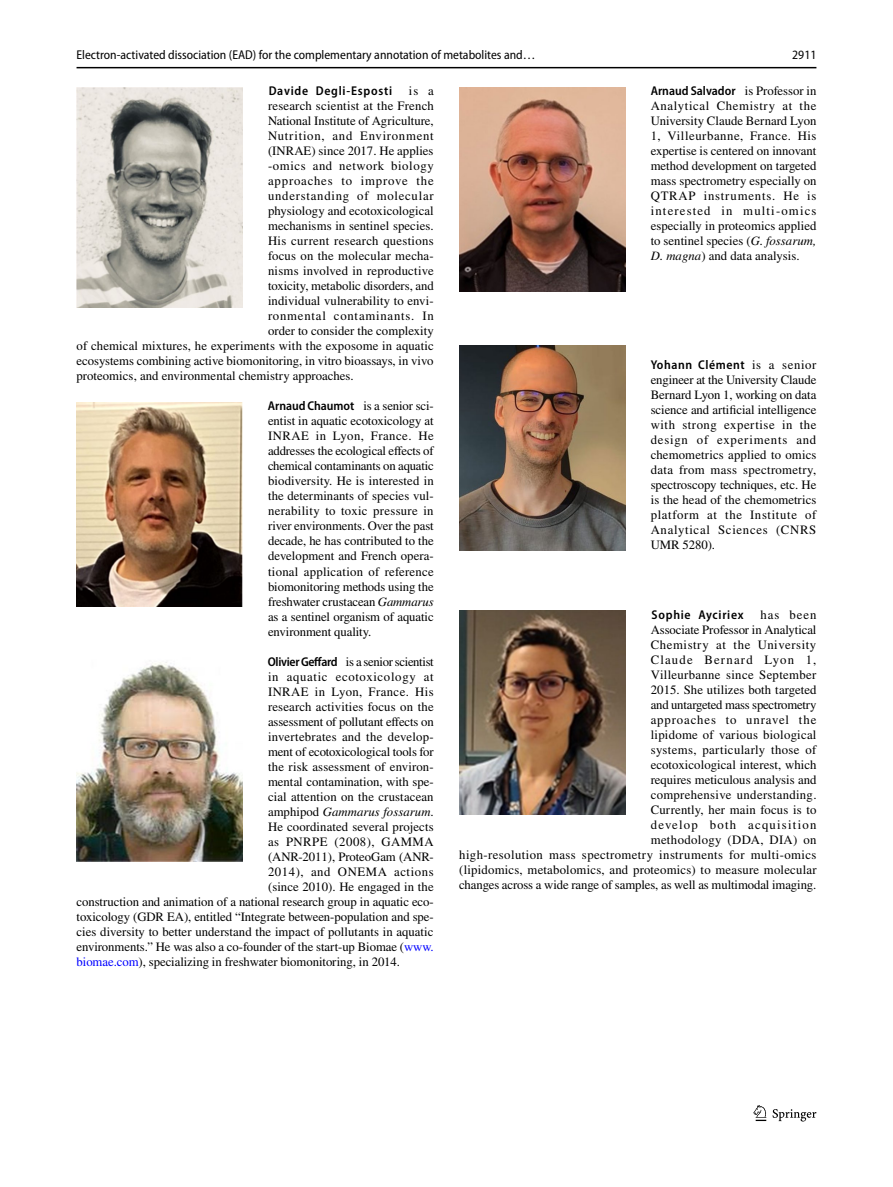
<style>
.page{position:relative;width:893px;height:1187px;background:#fff}
.page>*{position:absolute;margin:0;border:0;box-sizing:border-box;transform-origin:0 0}
.t1{font:12.75px/15px "STIX";letter-spacing:.005em;color:#000;text-align:justify}
.t2{font:12.75px "Myriad Pro Semi Cn 3";color:#000}
.t3{font:12.75px "STIX";letter-spacing:.06em;color:#000}
.t4{font:600 semi-condensed 12.75px "Myriad Pro";letter-spacing:.045em;color:#000}
.t5{font:12.75px "STIX";letter-spacing:.045em;color:#000}
.t6{font:12.75px "STIX";letter-spacing:-.03em;color:#000}
.t7{font:12.75px "STIX";letter-spacing:.025em;color:#000}
.t8{font:600 semi-condensed 12.75px "Myriad Pro";color:#000}
.t9{font:600 semi-condensed 12.75px "Myriad Pro";letter-spacing:-.005em;color:#000}
.t10{font:italic 12.75px "STIX";letter-spacing:.005em;color:#000}
.t11{font:12.75px "STIX";letter-spacing:.055em;color:#000}
.t12{font:12.75px "STIX";letter-spacing:.065em;color:#000}
.t13{font:12.75px "STIX";letter-spacing:.03em;color:#000}
.t14{font:12.75px "STIX";letter-spacing:.04em;color:#000}
.t15{font:semi-condensed 12.75px "Myriad Pro";color:#000}
.s1{font-family:"STIX";font-weight:400;font-stretch:normal}
.s2{font-style:italic}
.s3{font-family:"Myriad Pro";font-weight:600;font-stretch:semi-condensed}
.s4{font-style:normal}
.s5{color:#00f}
</style>
<div class="page">
<hr style="left:77px;top:67px;width:739px;height:1px;background:#000">
<svg style="left:753px;top:1105px;width:13px;height:15px"></svg>
<svg style="left:773px;top:1109px;width:43px;height:12px"></svg>
<img style="left:77px;top:87px;width:165px;height:220px">
<img style="left:77px;top:402px;width:165px;height:204px">
<img style="left:77px;top:662px;width:165px;height:199px">
<img style="left:459px;top:87px;width:166px;height:204px">
<img style="left:459px;top:346px;width:166px;height:204px">
<img style="left:459px;top:610px;width:166px;height:204px">
<p class="t2" style="left:77px;top:48px;width:460px">Electron‑activated dissociation (EAD) for the complementary annotation of metabolites and…</p>
<p class="t15" style="left:792px;top:48px;width:26px">2911</p>
<p class="t4" style="left:269px;top:84px;width:125px">Davide Degli‑Esposti</p>
<p class="t1" style="left:409px;top:84px;width:26px">is a</p>
<p class="t1" style="left:268px;top:99px;width:167px">research scientist at the French</p>
<p class="t1" style="left:268px;top:114px;width:167px">National Institute of Agriculture,</p>
<p class="t3" style="left:268px;top:127px;width:167px">Nutrition, and Environment</p>
<p class="t1" style="left:268px;top:144px;width:167px">(INRAE) since 2017. He applies</p>
<p class="t5" style="left:268px;top:157px;width:167px">-omics and network biology</p>
<p class="t12" style="left:268px;top:172px;width:167px">approaches to improve the</p>
<p class="t3" style="left:268px;top:187px;width:167px">understanding of molecular</p>
<p class="t1" style="left:268px;top:204px;width:167px">physiology and ecotoxicological</p>
<p class="t1" style="left:268px;top:219px;width:167px">mechanisms in sentinel species.</p>
<p class="t7" style="left:268px;top:232px;width:167px">His current research questions</p>
<p class="t1" style="left:268px;top:249px;width:167px">focus on the molecular mecha-</p>
<p class="t1" style="left:268px;top:264px;width:167px">nisms involved in reproductive</p>
<p class="t1" style="left:268px;top:279px;width:167px">toxicity, metabolic disorders, and</p>
<p class="t1" style="left:268px;top:294px;width:167px">individual vulnerability to envi-</p>
<p class="t3" style="left:268px;top:307px;width:167px">ronmental contaminants. In</p>
<p class="t1" style="left:268px;top:324px;width:167px">order to consider the complexity</p>
<p class="t1" style="left:77px;top:339px;width:359px">of chemical mixtures, he experiments with the exposome in aquatic</p>
<p class="t1" style="left:77px;top:354px;width:358px">ecosystems combining active biomonitoring, in vitro bioassays, in vivo</p>
<p class="t1" style="left:77px;top:369px;width:279px">proteomics, and environmental chemistry approaches.</p>
<p class="t9" style="left:268px;top:399px;width:167px">Arnaud Chaumot <span class="s1">is a senior sci-</span></p>
<p class="t1" style="left:268px;top:414px;width:167px">entist in aquatic ecotoxicology at INRAE in Lyon, France. He addresses the ecological effects of chemical contaminants on aquatic biodiversity. He is interested in the determinants of species vul&shy;nerability to toxic pressure in river environments. Over the past decade, he has contributed to the development and French opera&shy;tional application of reference biomonitoring methods using the freshwater crustacean <span class="s2">Gammarus </span>as a sentinel organism of aquatic environment quality.</p>
<p class="t6" style="left:268px;top:652px;width:167px"><span class="s3">Olivier Geffard</span> is a senior scientist</p>
<p class="t11" style="left:268px;top:667px;width:167px">in aquatic ecotoxicology at</p>
<p class="t13" style="left:268px;top:682px;width:167px">INRAE in Lyon, France. His</p>
<p class="t1" style="left:268px;top:699px;width:167px">research activities focus on the</p>
<p class="t1" style="left:268px;top:714px;width:167px">assessment of pollutant effects on</p>
<p class="t1" style="left:268px;top:729px;width:167px">invertebrates and the develop-</p>
<p class="t1" style="left:268px;top:744px;width:167px">ment of ecotoxicological tools for</p>
<p class="t1" style="left:268px;top:759px;width:167px">the risk assessment of environ-</p>
<p class="t1" style="left:268px;top:774px;width:167px">mental contamination, with spe-</p>
<p class="t1" style="left:268px;top:789px;width:167px">cial attention on the crustacean</p>
<p class="t10" style="left:268px;top:802px;width:167px"><span class="s4">amphipod</span> Gammarus fossarum<span class="s4">.</span></p>
<p class="t1" style="left:268px;top:819px;width:167px">He coordinated several projects</p>
<p class="t14" style="left:268px;top:832px;width:167px">as PNRPE (2008), GAMMA</p>
<p class="t1" style="left:268px;top:849px;width:167px">(ANR-2011), ProteoGam (ANR-</p>
<p class="t5" style="left:268px;top:862px;width:167px">2014), and ONEMA actions</p>
<p class="t1" style="left:268px;top:879px;width:167px">(since 2010). He engaged in the</p>
<p class="t1" style="left:77px;top:894px;width:359px">construction and animation of a national research group in aquatic eco-</p>
<p class="t1" style="left:77px;top:909px;width:359px">toxicology (GDR EA), entitled “Integrate between-population and spe-</p>
<p class="t1" style="left:77px;top:924px;width:358px">cies diversity to better understand the impact of pollutants in aquatic</p>
<p class="t1" style="left:77px;top:939px;width:359px">environments.” He was also a co-founder of the start-up Biomae (<span class="s5">www.</span></p>
<p class="t1" style="left:77px;top:954px;width:325px"><span class="s5">biomae.com</span>), specializing in freshwater biomonitoring, in 2014.</p>
<p class="t8" style="left:651px;top:84px;width:167px">Arnaud Salvador <span class="s1">is Professor in</span></p>
<p class="t1" style="left:651px;top:99px;width:167px">Analytical Chemistry at the University Claude Bernard Lyon 1, Villeurbanne, France. His expertise is centered on innovant method development on targeted mass spectrometry especially on QTRAP instruments. He is interested in multi-omics especially in proteomics applied to sentinel species (<span class="s2">G. fossarum, D. magna</span>) and data analysis.</p>
<p class="t4" style="left:651px;top:358px;width:167px">Yohann Clément <span class="s1">is a senior</span></p>
<p class="t1" style="left:651px;top:373px;width:167px">engineer at the University Claude Bernard Lyon 1, working on data science and artificial intelligence with strong expertise in the design of experiments and chemometrics applied to omics data from mass spectrometry, spectroscopy techniques, etc. He is the head of the chemometrics platform at the Institute of Analytical Sciences (CNRS UMR 5280).</p>
<p class="t4" style="left:652px;top:607px;width:94px">Sophie Ayciriex</p>
<p class="t1" style="left:459px;top:607px;width:359px;text-align:right">has been<br>Associate Professor in Analytical<br>Chemistry at the University<br>Claude Bernard Lyon 1,<br>Villeurbanne since September<br>2015. She utilizes both targeted<br>and untargeted mass spectrometry<br>approaches to unravel the<br>lipidome of various biological<br>systems, particularly those of<br>ecotoxicological interest, which<br>requires meticulous analysis and<br>comprehensive understanding.<br>Currently, her main focus is to<br>develop both acquisition<br>methodology (DDA, DIA) on<br>high-resolution mass spectrometry instruments for multi-omics (lipidomics, metabolomics, and proteomics) to measure molecular changes across a wide range of samples, as well as multimodal imaging.</p>
</div>
